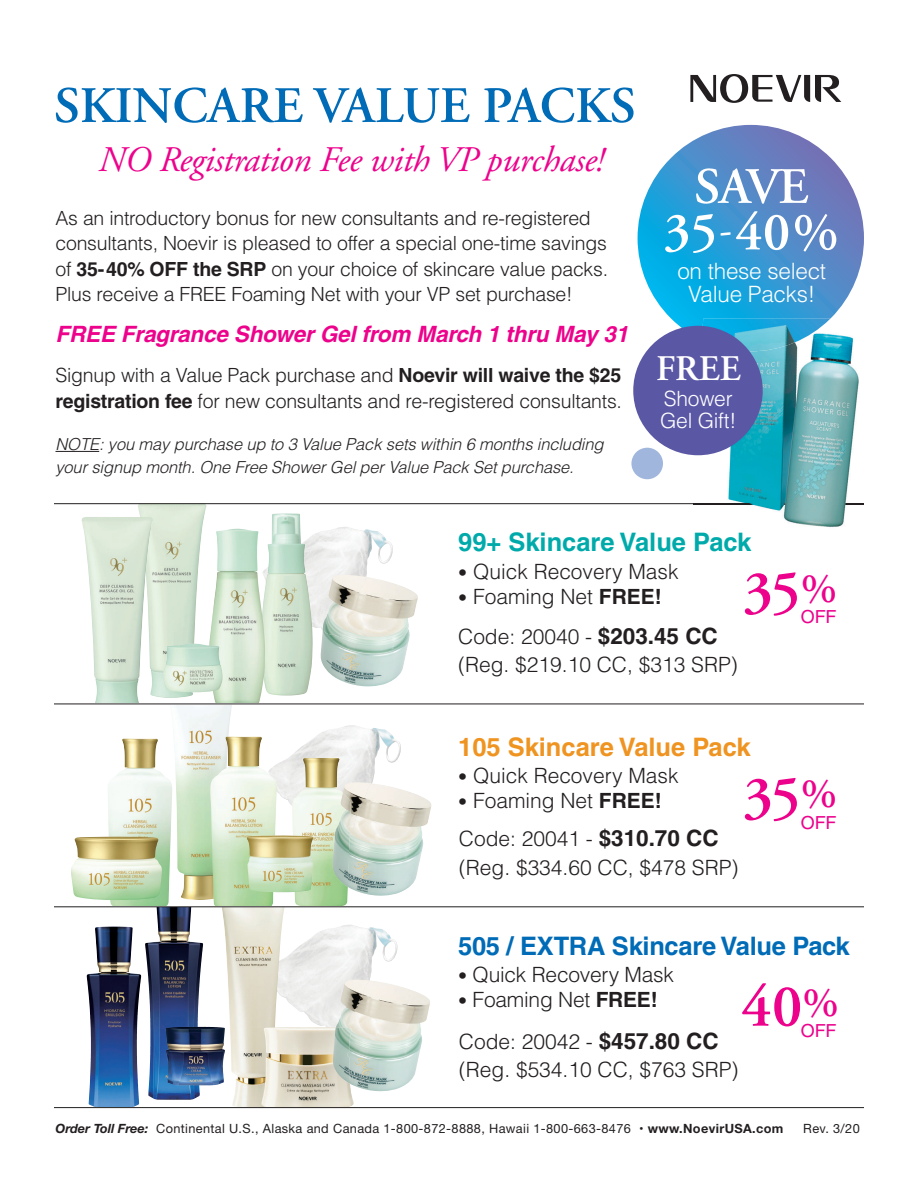
<style>
.page{position:relative;width:918px;height:1188px;background:#fff}
.page>*{position:absolute;margin:0;border:0;box-sizing:border-box;transform-origin:0 0}
.t1{font:600 60px "Adobe Garamond";color:#ed028c}
.t2{font:600 54px "Adobe Garamond";color:#fff}
.t3{font:600 51px "Adobe Garamond";color:#006bb6}
.t4{font:600 51px "Adobe Garamond";color:#fff}
.t5{font:italic 36px "Adobe Garamond";letter-spacing:-.01em;color:#ed028c}
.t6{font:600 36px "Adobe Garamond";color:#fff}
.t7{font:700 25.5px "Helvetica";letter-spacing:-.01em;color:#006bb6}
.t8{font:700 25.5px "Helvetica";color:#0aa}
.t9{font:700 25.5px "Helvetica";color:#ef9421}
.t10{font:italic 700 22.5px "Helvetica";letter-spacing:-.01em;color:#ed028c}
.t11{font:300 22.5px/22.5px "Helvetica";letter-spacing:-.01em;color:#fff;text-align:center}
.t12{font:300 21px/28.5px "Helvetica";color:#231f20}
.t13{font:300 21px/22.4px "Helvetica";letter-spacing:-.01em;color:#fff}
.t14{font:300 19.5px/25.5px "Helvetica";letter-spacing:-.01em;color:#231f20}
.t15{font:18px "Helvetica";letter-spacing:-.01em;color:#ed028c}
.t16{font:italic 300 16.5px/22.8px "Helvetica";letter-spacing:-.01em;color:#231f20}
.t17{font:12.75px "Helvetica Neue";letter-spacing:.03em;color:#231f20}
.s1{font-weight:700}
.s2{font-size:39px}
.s3{font-size:18px}
.s4{font-weight:700;font-size:22.5px}
.s5{font-weight:700;font-style:italic}
</style>
<div class="page">
<img style="left:313px;top:527px;width:80px;height:101px">
<img style="left:138px;top:504px;width:69px;height:194px">
<img style="left:265px;top:513px;width:48px;height:183px">
<img style="left:209px;top:529px;width:56px;height:174px">
<img style="left:82px;top:517px;width:71px;height:186px">
<img style="left:163px;top:644px;width:60px;height:48px">
<img style="left:321px;top:577px;width:97px;height:109px">
<img style="left:323px;top:575px;width:43px;height:62px">
<img style="left:277px;top:725px;width:124px;height:80px">
<img style="left:174px;top:706px;width:58px;height:194px">
<img style="left:107px;top:738px;width:65px;height:168px">
<img style="left:210px;top:736px;width:67px;height:170px">
<img style="left:292px;top:758px;width:59px;height:148px">
<img style="left:247px;top:835px;width:66px;height:57px">
<img style="left:71px;top:837px;width:91px;height:63px">
<img style="left:348px;top:783px;width:83px;height:113px">
<img style="left:343px;top:782px;width:29px;height:55px">
<img style="left:333px;top:793px;width:18px;height:94px">
<img style="left:285px;top:925px;width:113px;height:102px">
<img style="left:222px;top:908px;width:63px;height:199px">
<img style="left:261px;top:1027px;width:93px;height:80px">
<img style="left:145px;top:908px;width:58px;height:88px">
<img style="left:87px;top:926px;width:54px;height:138px">
<img style="left:166px;top:1027px;width:59px;height:59px">
<img style="left:347px;top:980px;width:83px;height:111px">
<img style="left:336px;top:980px;width:34px;height:48px">
<img style="left:333px;top:1027px;width:19px;height:57px">
<hr style="left:56px;top:451px;width:43px;height:1px;background:#231f20">
<svg style="left:631px;top:448px;width:32px;height:31px"></svg>
<img style="left:638px;top:125px;width:226px;height:215px">
<hr style="left:54px;top:906px;width:810px;height:1px;background:#231f20">
<hr style="left:54px;top:704px;width:810px;height:1px;background:#231f20">
<hr style="left:54px;top:503px;width:810px;height:1px;background:#231f20">
<svg style="left:690px;top:74px;width:151px;height:29px"></svg>
<hr style="left:54px;top:1107px;width:810px;height:1px;background:#231f20">
<img style="left:692px;top:319px;width:172px;height:209px">
<img style="left:702px;top:319px;width:128px;height:32px">
<img style="left:693px;top:503px;width:171px;height:1px">
<div style="left:633px;top:326px;width:130px;height:129px;background:#5a57a5;border-radius:50%"></div>
<h3 class="t3" style="left:54px;top:85px;width:583px">SKINCARE VALUE PACKS</h3>
<h3 class="t5" style="left:97px;top:146px;width:507px">NO Registration Fee with VP purchase!</h3>
<p class="t14" style="left:56px;top:207px;width:554px">As an introductory bonus for new consultants and re-registered consultants, Noevir is pleased to offer a special one-time savings of <span class="s1">35-40% OFF the SRP</span> on your choice of skincare value packs.<br>Plus receive a FREE Foaming Net with your VP set purchase!</p>
<p class="t10" style="left:56px;top:326px;width:574px">FREE Fragrance Shower Gel from March 1 thru May 31</p>
<p class="t14" style="left:56px;top:364px;width:568px">Signup with a Value Pack purchase and <span class="s1">Noevir will waive the $25 registration fee</span> for new consultants and re-registered consultants.</p>
<p class="t16" style="left:56px;top:434px;width:550px">NOTE: you may purchase up to 3 Value Pack sets within 6 months including your signup month. One Free Shower Gel per Value Pack Set purchase.</p>
<h3 class="t4" style="left:694px;top:166px;width:115px">SAVE</h3>
<h2 class="t2" style="left:663px;top:211px;width:177px">35<span class="s2">-</span>40%</h2>
<p class="t11" style="left:677px;top:262px;width:150px">on these select<br>Value Packs!</p>
<h3 class="t6" style="left:656px;top:355px;width:86px">FREE</h3>
<p class="t13" style="left:660px;top:390px;width:78px">Shower<br>Gel Gift!</p>
<h3 class="t8" style="left:458px;top:533px;width:295px">99+ Skincare Value Pack</h3>
<p class="t12" style="left:458px;top:559px;width:222px"><span class="s3">•</span> Quick Recovery Mask</p>
<p class="t12" style="left:458px;top:578px;width:261px;line-height:40.2px"><span class="s3">•</span> Foaming Net <span class="s1">FREE!<br></span>Code: 20040 - <span class="s4">$203.45 CC</span></p>
<p class="t12" style="left:458px;top:653px;width:281px">(Reg. $219.10 CC, $313 SRP)</p>
<h1 class="t1" style="left:743px;top:569px;width:96px">35<sup>%</sup></h1>
<p class="t15" style="left:801px;top:610px;width:37px">OFF</p>
<h3 class="t9" style="left:458px;top:737px;width:294px">105 Skincare Value Pack</h3>
<p class="t12" style="left:458px;top:763px;width:222px"><span class="s3">•</span> Quick Recovery Mask</p>
<p class="t12" style="left:458px;top:788px;width:205px"><span class="s3">•</span> Foaming Net <span class="s1">FREE!</span></p>
<h1 class="t1" style="left:743px;top:774px;width:96px">35<sup>%</sup></h1>
<p class="t15" style="left:801px;top:816px;width:37px">OFF</p>
<p class="t12" style="left:459px;top:827px;width:281px">Code: 20041 - <span class="s4">$310.70 CC </span>(Reg. $334.60 CC, $478 SRP)</p>
<h3 class="t7" style="left:458px;top:936px;width:393px">505 / EXTRA Skincare Value Pack</h3>
<p class="t12" style="left:458px;top:962px;width:217px"><span class="s3">•</span> Quick Recovery Mask</p>
<p class="t12" style="left:458px;top:988px;width:201px"><span class="s3">•</span> Foaming Net <span class="s1">FREE!</span></p>
<h1 class="t1" style="left:741px;top:983px;width:99px">40<sup>%</sup></h1>
<p class="t15" style="left:801px;top:1024px;width:37px">OFF</p>
<p class="t12" style="left:459px;top:1029px;width:281px">Code: 20042 - <span class="s4">$457.80 CC </span>(Reg. $534.10 CC, $763 SRP)</p>
<p class="t17" style="left:56px;top:1120px;width:730px"><span class="s5">Order Toll Free:</span> Continental U.S., Alaska and Canada 1-800-872-8888, Hawaii 1-800-663-8476 • <span class="s1">www.NoevirUSA.com</span></p>
<p class="t17" style="left:803px;top:1120px;width:58px">Rev. 3/20</p>
</div>
